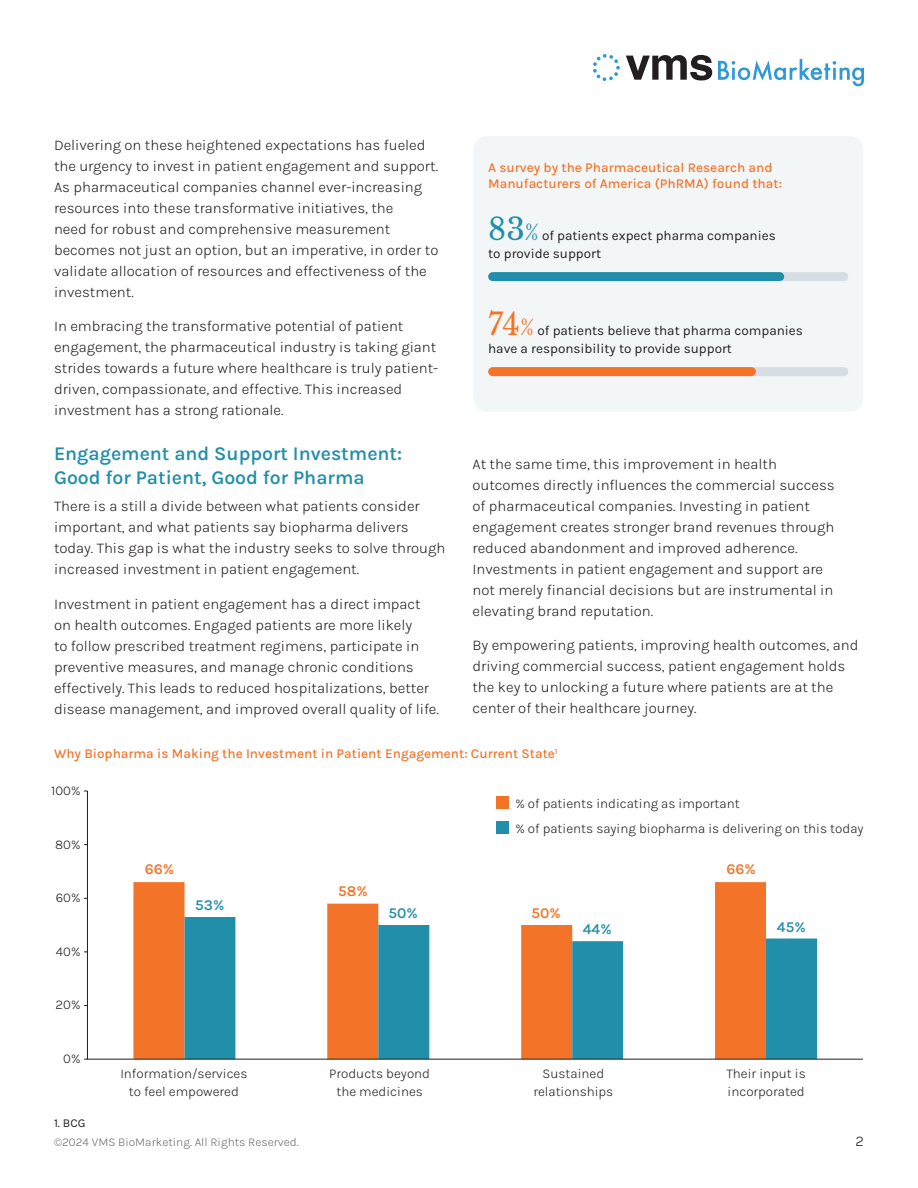
<style>
.page{position:relative;width:918px;height:1188px;background:#fff}
.page>*{position:absolute;margin:0;border:0;box-sizing:border-box;transform-origin:0 0}
.subhead{font:600 19.5px/24px "Karla";color:#218fa9}
.body{font:300 15px/21px "Karla";color:#231f20}
.body_small{font:600 15px "Karla";color:#f37328}
.body_small-2{font:600 15px "Karla";color:#218fa9}
.body_small-3{font:300 13.5px/18px "Karla";color:#231f20;text-align:center}
.graphic_title{font:500 13.5px/16.2px "Karla";color:#f37328}
.heading{font:13.5px/18px "Karla";color:#231f20}
.t1{font:300 12px "Karla";color:#6c6d70}
.footnote{font:12px "Karla";color:#231f20}
.s1{font-family:"Libre Baskerville";font-size:30px;color:#218fa9}
.s2{font-family:"Libre Baskerville";font-size:21px;color:#218fa9}
.s3{font-family:"Libre Baskerville";font-size:30px;color:#f37328}
.s4{font-family:"Libre Baskerville";font-size:21px;color:#f37328}
</style>
<div class="page">
<svg style="left:718px;top:59px;width:146px;height:27px"></svg>
<svg style="left:626px;top:55px;width:86px;height:25px"></svg>
<svg style="left:593px;top:54px;width:27px;height:27px"></svg>
<div style="left:473px;top:136px;width:390px;height:276px;background:#f3f6f7;border-radius:14px"></div>
<div style="left:493px;top:272px;width:351px;height:9px;background:#d7dde4"></div>
<div style="left:493px;top:272px;width:287px;height:9px;background:#218fa9"></div>
<div style="left:493px;top:367px;width:351px;height:9px;background:#d7dde4"></div>
<div style="left:493px;top:367px;width:259px;height:9px;background:#f37328"></div>
<svg style="left:133px;top:882px;width:633px;height:177px"></svg>
<svg style="left:185px;top:917px;width:632px;height:142px"></svg>
<hr style="left:87px;top:791px;width:1px;height:268px;background:#231f20">
<hr style="left:87px;top:1059px;width:776px;height:1px;background:#231f20">
<div style="left:496px;top:796px;width:13px;height:13px;background:#f37328"></div>
<div style="left:496px;top:822px;width:13px;height:12px;background:#218fa9"></div>
<p class="body" style="left:54px;top:134px;width:386px">Delivering on these heightened expectations has fueled the urgency to invest in patient engagement and support.<br>As pharmaceutical companies channel ever-increasing resources into these transformative initiatives, the<br>need for robust and comprehensive measurement becomes not just an option, but an imperative, in order to validate allocation of resources and effectiveness of the investment.</p>
<p class="body" style="left:54px;top:315px;width:386px">In embracing the transformative potential of patient engagement, the pharmaceutical industry is taking giant strides towards a future where healthcare is truly patient&shy;driven, compassionate, and effective. This increased investment has a strong rationale.</p>
<p class="subhead" style="left:54px;top:440px;width:350px">Engagement and Support Investment:<br>Good for Patient, Good for Pharma</p>
<p class="body" style="left:54px;top:495px;width:393px">There is a still a divide between what patients consider important, and what patients say biopharma delivers today. This gap is what the industry seeks to solve through increased investment in patient engagement.</p>
<p class="body" style="left:54px;top:593px;width:386px">Investment in patient engagement has a direct impact on health outcomes. Engaged patients are more likely<br>to follow prescribed treatment regimens, participate in preventive measures, and manage chronic conditions effectively. This leads to reduced hospitalizations, better disease management, and improved overall quality of life.</p>
<p class="graphic_title" style="left:488px;top:159px;width:295px">A survey by the Pharmaceutical Research and<br>Manufacturers of America (PhRMA) found that:</p>
<p class="heading" style="left:488px;top:226px;width:289px"><span class="s1">83</span><span class="s2">%</span> of patients expect pharma companies to provide support</p>
<p class="heading" style="left:488px;top:321px;width:316px"><span class="s3">74</span><span class="s4">%</span> of patients believe that pharma companies have a responsibility to provide support</p>
<p class="body" style="left:472px;top:453px;width:364px">At the same time, this improvement in health outcomes directly influences the commercial success of pharmaceutical companies. Investing in patient engagement creates stronger brand revenues through reduced abandonment and improved adherence.<br>Investments in patient engagement and support are not merely financial decisions but are instrumental in elevating brand reputation.</p>
<p class="body" style="left:472px;top:634px;width:387px">By empowering patients, improving health outcomes, and driving commercial success, patient engagement holds the key to unlocking a future where patients are at the center of their healthcare journey.</p>
<p class="graphic_title" style="left:54px;top:745px;width:505px">Why Biopharma is Making the Investment in Patient Engagement: Current State<sup>1</sup></p>
<p class="body_small-3" style="left:51px;top:781px;width:31px">100%</p>
<p class="body_small-3" style="left:55px;top:835px;width:27px">80%</p>
<p class="body_small-3" style="left:56px;top:888px;width:26px">60%</p>
<p class="body_small-3" style="left:56px;top:942px;width:26px">40%</p>
<p class="body_small-3" style="left:56px;top:995px;width:26px">20%</p>
<p class="body_small-3" style="left:63px;top:1049px;width:19px">0%</p>
<p class="footnote" style="left:54px;top:1116px;width:33px">1. BCG</p>
<p class="body_small" style="left:145px;top:859px;width:31px">66%</p>
<p class="body_small-2" style="left:195px;top:895px;width:31px">53%</p>
<p class="body_small" style="left:338px;top:881px;width:31px">58%</p>
<p class="body_small-3" style="left:515px;top:794px;width:226px">% of patients indicating as important</p>
<p class="body_small-3" style="left:515px;top:819px;width:350px">% of patients saying biopharma is delivering on this today</p>
<p class="body_small-2" style="left:388px;top:904px;width:31px">50%</p>
<p class="body_small" style="left:532px;top:904px;width:31px">50%</p>
<p class="body_small" style="left:726px;top:859px;width:31px">66%</p>
<p class="body_small-2" style="left:583px;top:920px;width:30px">44%</p>
<p class="body_small-2" style="left:777px;top:918px;width:30px">45%</p>
<p class="body_small-3" style="left:120px;top:1064px;width:129px">Information/services to feel empowered</p>
<p class="body_small-3" style="left:329px;top:1064px;width:102px">Products beyond the medicines</p>
<p class="body_small-3" style="left:533px;top:1064px;width:82px">Sustained relationships</p>
<p class="body_small-3" style="left:726px;top:1064px;width:81px;text-align:left">Their input is incorporated</p>
<p class="t1" style="left:54px;top:1134px;width:246px">©2024 VMS BioMarketing. All Rights Reserved.</p>
<p class="body" style="left:855px;top:1130px;width:10px">2</p>
</div>
